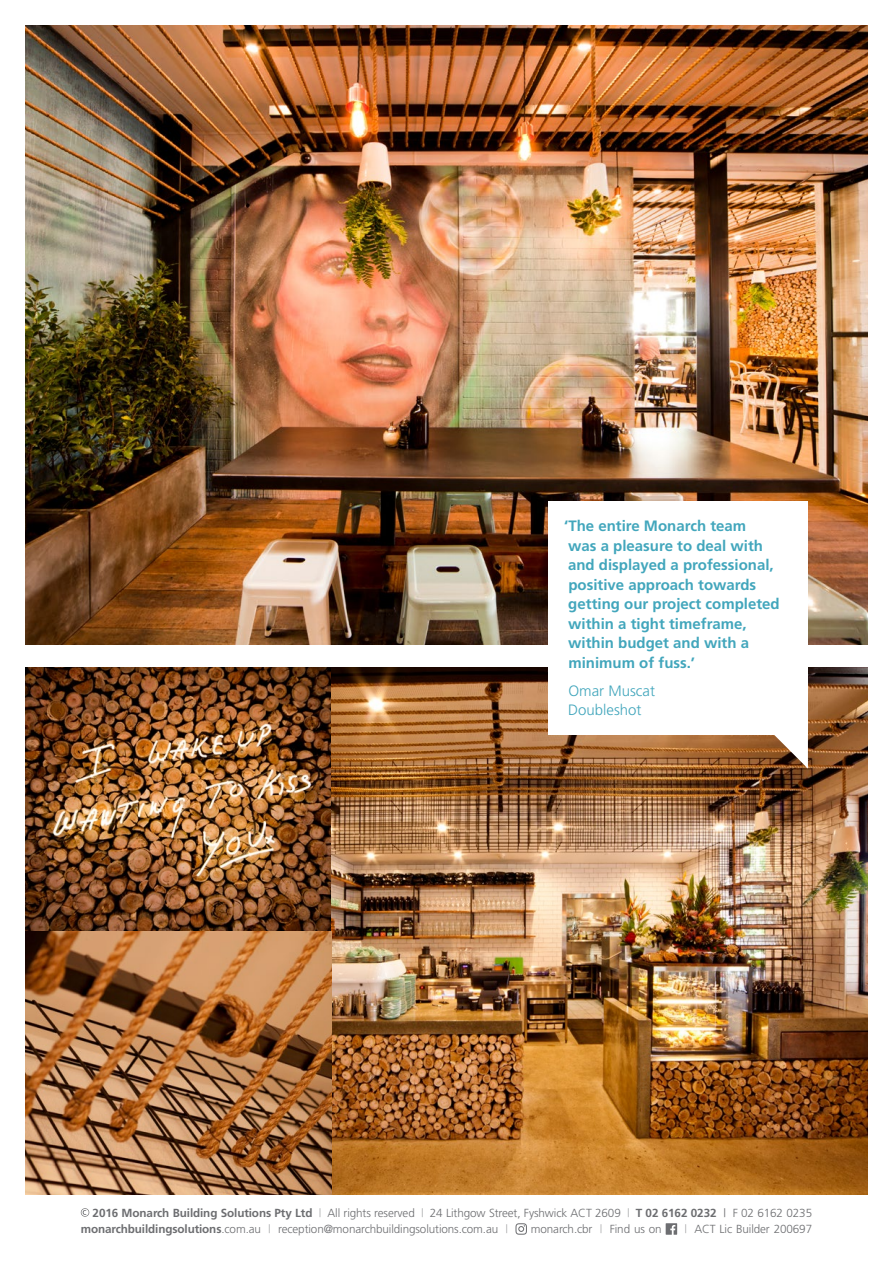
<style>
.page{position:relative;width:893px;height:1263px;background:#fff}
.page>*{position:absolute;margin:0;border:0;box-sizing:border-box;transform-origin:0 0}
.t1{font:700 15px/19.5px "Frutiger";color:#42a6bc}
.t2{font:300 15px/19.5px "Frutiger";color:#42a6bc}
.t3{font:300 11.7px/16.5px "Frutiger";letter-spacing:-.01em;color:#6d6e71;scale:.5 1}
.t4{font:300 11.7px "Frutiger";letter-spacing:-.01em;color:#6d6e71}
.s1{font-weight:700;color:#fff}
.s2{font-weight:700}
</style>
<div class="page">
<svg style="left:81px;top:1208px;width:8px;height:9px"></svg>
<svg style="left:515px;top:1223px;width:12px;height:12px"></svg>
<svg style="left:666px;top:1223px;width:11px;height:12px"></svg>
<img style="left:26px;top:26px;width:841px;height:618px">
<img style="left:26px;top:668px;width:841px;height:527px">
<div style="left:549px;top:501px;width:259px;height:234px;background:#fff"></div>
<svg style="left:774px;top:735px;width:34px;height:34px"></svg>
<p class="t1" style="left:564px;top:516px;width:217px">‘The entire Monarch team<br>was a pleasure to deal with and displayed a professional, positive approach towards getting our project completed within a tight timeframe, within budget and with a minimum of fuss.’</p>
<p class="t2" style="left:564px;top:681px;width:92px"><span class="s1">‘</span>Omar Muscat<br>Doubleshot</p>
<p class="t3" style="left:81px;top:1204px;width:1464px;text-indent:12px"><span class="s2">2016 Monarch Building Solutions Pty Ltd</span> | All rights reserved | 24 Lithgow Street, Fyshwick ACT 2609 | <span class="s2">T 02 6162 0232</span> | F 02 6162 0235 <span class="s2">monarchbuildingsolutions</span>.com.au | reception@monarchbuildingsolutions.com.au |</p>
<p class="t4" style="left:531px;top:1222px;width:132px">monarch.cbr | Find us on</p>
<p class="t3" style="left:685px;top:1221px;width:256px">| ACT Lic Builder 200697</p>
</div>
